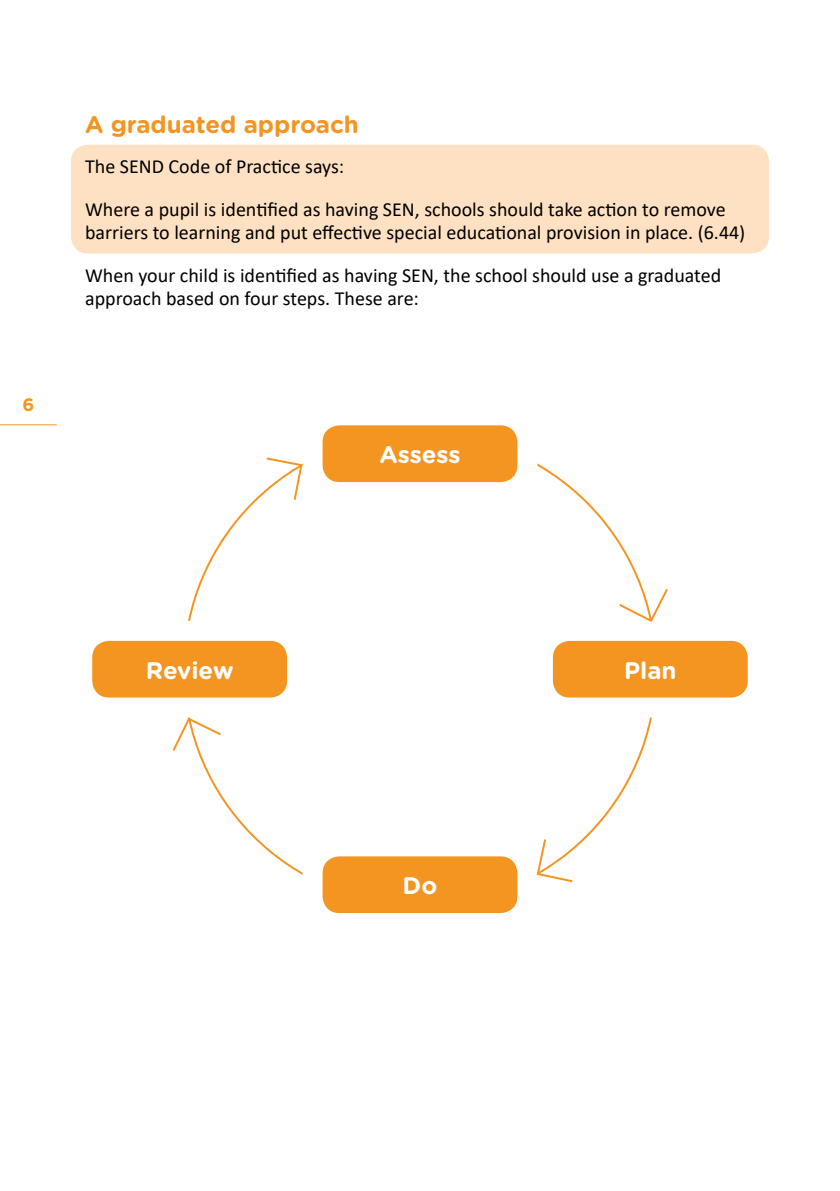
<style>
.page{position:relative;width:840px;height:1191px;background:#fff}
.page>*{position:absolute;margin:0;border:0;box-sizing:border-box;transform-origin:0 0}
.t1{font:700 24px "Gotham Rounded";color:#f49522}
.t2{font:700 24px "Gotham Rounded";color:#fff}
.t3{font:20px/43px "Calibri";color:#000}
.t4{font:700 18px "Gotham Rounded";color:#f49522}
</style>
<div class="page">
<hr style="left:0;top:424px;width:57px;height:1px;background:#f49522">
<div style="left:71px;top:145px;width:697px;height:108px;background:#fee1c2;border-radius:17px"></div>
<div style="left:312px;top:415px;width:215px;height:77px;background:#f49522;border-radius:27px"></div>
<div style="left:302px;top:405px;width:235px;height:97px;border:20px solid #fff;border-radius:27px"></div>
<div style="left:312px;top:846px;width:215px;height:77px;background:#f49522;border-radius:27px"></div>
<div style="left:302px;top:836px;width:235px;height:97px;border:20px solid #fff;border-radius:27px"></div>
<div style="left:82px;top:631px;width:215px;height:76px;background:#f49522;border-radius:27px"></div>
<div style="left:72px;top:621px;width:235px;height:96px;border:20px solid #fff;border-radius:27px"></div>
<div style="left:542px;top:631px;width:215px;height:76px;background:#f49522;border-radius:27px"></div>
<div style="left:532px;top:621px;width:235px;height:96px;border:20px solid #fff;border-radius:27px"></div>
<svg style="left:616px;top:587px;width:53px;height:36px"></svg>
<svg style="left:264px;top:456px;width:39px;height:44px"></svg>
<svg style="left:535px;top:839px;width:39px;height:44px"></svg>
<svg style="left:171px;top:716px;width:52px;height:37px"></svg>
<p class="t4" style="left:22px;top:392px;width:13px">6</p>
<p class="t1" style="left:85px;top:106px;width:275px">A graduated approach</p>
<p class="t3" style="left:85px;top:144px;width:641px">The SEND Code of Practice says:<br>Where a pupil is identified as having SEN, schools should take action to remove</p>
<p class="t3" style="left:85px;top:210px;width:661px">barriers to learning and put effective special educational provision in place. (6.44)<br>When your child is identified as having SEN, the school should use a graduated</p>
<p class="t3" style="left:85px;top:276px;width:335px">approach based on four steps. These are:</p>
<p class="t2" style="left:379px;top:437px;width:82px">Assess</p>
<p class="t2" style="left:146px;top:652px;width:89px">Review</p>
<p class="t2" style="left:623px;top:652px;width:54px">Plan</p>
<p class="t2" style="left:402px;top:868px;width:36px">Do</p>
</div>
